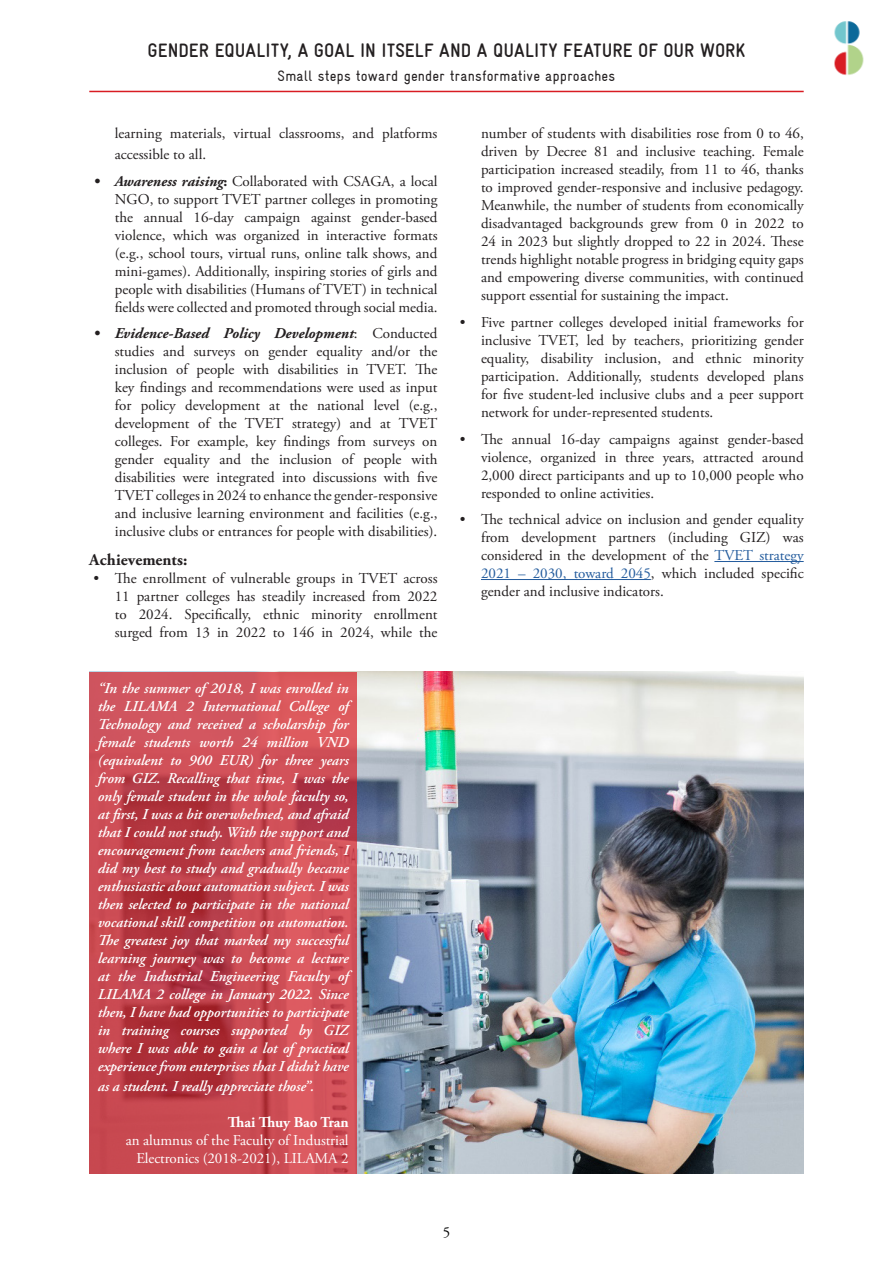
<style>
.page{position:relative;width:893px;height:1263px;background:#fff}
.page>*{position:absolute;margin:0;border:0;box-sizing:border-box;transform-origin:0 0}
.t1{font:700 condensed 19.5px "GIZ Gravur TT";letter-spacing:.005em;color:#231f20}
._1_1_Heading_lvl_2{font:700 16.5px "Adobe Garamond Pro";letter-spacing:.005em;color:#231f20}
.t2{font:15px/18px "Adobe Garamond Pro";color:#231f20;text-align:justify}
.Caption_white{font:italic 600 15px/18px "Adobe Garamond Pro";letter-spacing:-.005em;color:#fff;text-align:justify}
.Caption_white-2{font:15px/18px "Adobe Garamond Pro";letter-spacing:-.005em;color:#fff;text-align:right}
.t3{font:condensed 15px "GIZ Gravur TT";letter-spacing:.01em;color:#231f20}
.t4{font:15px "Adobe Garamond Pro";color:#000}
.s1{font-weight:700;font-style:italic}
.s2{font-weight:700}
.s3{color:#245c9d}
</style>
<div class="page">
<img style="left:357px;top:672px;width:447px;height:502px">
<hr style="left:714px;top:561px;width:90px;height:1px;background:#245c9d">
<hr style="left:481px;top:579px;width:170px;height:1px;background:#245c9d">
<svg style="left:89px;top:672px;width:268px;height:502px;background:#c64750"></svg>
<img style="left:834px;top:21px;width:30px;height:54px">
<hr style="left:89px;top:91px;width:715px;height:1px;background:#d81c23">
<h1 class="t1" style="left:148px;top:40px;width:599px">GENDER EQUALITY, A GOAL IN ITSELF AND A QUALITY FEATURE OF OUR WORK</h1>
<p class="t3" style="left:278px;top:67px;width:339px">Small steps toward gender transformative approaches</p>
<p class="t2" style="left:115px;top:124px;width:324px;line-height:20.7px">learning materials, virtual classrooms, and platforms accessible to all.</p>
<p class="t2" style="left:115px;top:172px;width:324px;text-indent:-21px"><span class="s1">• Awareness raising</span><span class="s2">:</span> Collaborated with CSAGA, a local NGO, to support TVET partner colleges in promoting the annual 16-day campaign against gender-based violence, which was organized in interactive formats (e.g., school tours, virtual runs, online talk shows, and mini-games). Additionally, inspiring stories of girls and people with disabilities (Humans of TVET) in technical fields were collected and promoted through social media.</p>
<p class="t2" style="left:115px;top:325px;width:324px;text-indent:-21px"><span class="s1">• Evidence-Based Policy Development</span>: Conducted studies and surveys on gender equality and/or the inclusion of people with disabilities in TVET. The key findings and recommendations were used as input for policy development at the national level (e.g., development of the TVET strategy) and at TVET colleges. For example, key findings from surveys on gender equality and the inclusion of people with disabilities were integrated into discussions with five TVET colleges in 2024 to enhance the gender-responsive and inclusive learning environment and facilities (e.g., inclusive clubs or entrances for people with disabilities).</p>
<p class="_1_1_Heading_lvl_2" style="left:89px;top:550px;width:100px">Achievements:</p>
<p class="t2" style="left:115px;top:569px;width:324px;text-indent:-21px">• The enrollment of vulnerable groups in TVET across 11 partner colleges has steadily increased from 2022 to 2024. Specifically, ethnic minority enrollment surged from 13 in 2022 to 146 in 2024, while the</p>
<p class="Caption_white" style="left:98px;top:680px;width:252px">“In the summer of 2018, I was enrolled in the LILAMA 2 International College of Technology and received a scholarship for female students worth 24 million VND (equivalent to 900 EUR) for three years from GIZ. Recalling that time, I was the only female student in the whole faculty so, at first, I was a bit overwhelmed, and afraid that I could not study. With the support and encouragement from teachers and friends, I did my best to study and gradually became enthusiastic about automation subject. I was then selected to participate in the national vocational skill competition on automation.<br>The greatest joy that marked my successful learning journey was to become a lecture at the Industrial Engineering Faculty of LILAMA 2 college in January 2022. Since then, I have had opportunities to participate in training courses supported by GIZ where I was able to gain a lot of practical experience from enterprises that I didn’t have</p>
<p class="Caption_white" style="left:98px;top:1077px;width:218px">as a student. I really appreciate those”.</p>
<p class="Caption_white-2" style="left:126px;top:1114px;width:224px"><span class="s2">Thai Thuy Bao Tran<br></span>an alumnus of the Faculty of Industrial<br>Electronics (2018-2021), LILAMA 2</p>
<p class="t2" style="left:481px;top:125px;width:324px">number of students with disabilities rose from 0 to 46, driven by Decree 81 and inclusive teaching. Female participation increased steadily, from 11 to 46, thanks to improved gender-responsive and inclusive pedagogy.<br>Meanwhile, the number of students from economically disadvantaged backgrounds grew from 0 in 2022 to 24 in 2023 but slightly dropped to 22 in 2024. These trends highlight notable progress in bridging equity gaps and empowering diverse communities, with continued support essential for sustaining the impact.</p>
<p class="t2" style="left:481px;top:314px;width:324px;text-indent:-21px">• Five partner colleges developed initial frameworks for inclusive TVET, led by teachers, prioritizing gender equality, disability inclusion, and ethnic minority participation. Additionally, students developed plans for five student-led inclusive clubs and a peer support network for under-represented students.</p>
<p class="t2" style="left:481px;top:430px;width:324px;text-indent:-21px">• The annual 16-day campaigns against gender-based violence, organized in three years, attracted around 2,000 direct participants and up to 10,000 people who responded to online activities.</p>
<p class="t2" style="left:481px;top:511px;width:324px;text-indent:-21px">• The technical advice on inclusion and gender equality from development partners (including GIZ) was considered in the development of the <span class="s3">TVET strategy 2021 – 2030, toward 2045</span>, which included specific gender and inclusive indicators.</p>
<p class="t4" style="left:443px;top:1223px;width:9px">5</p>
</div>
